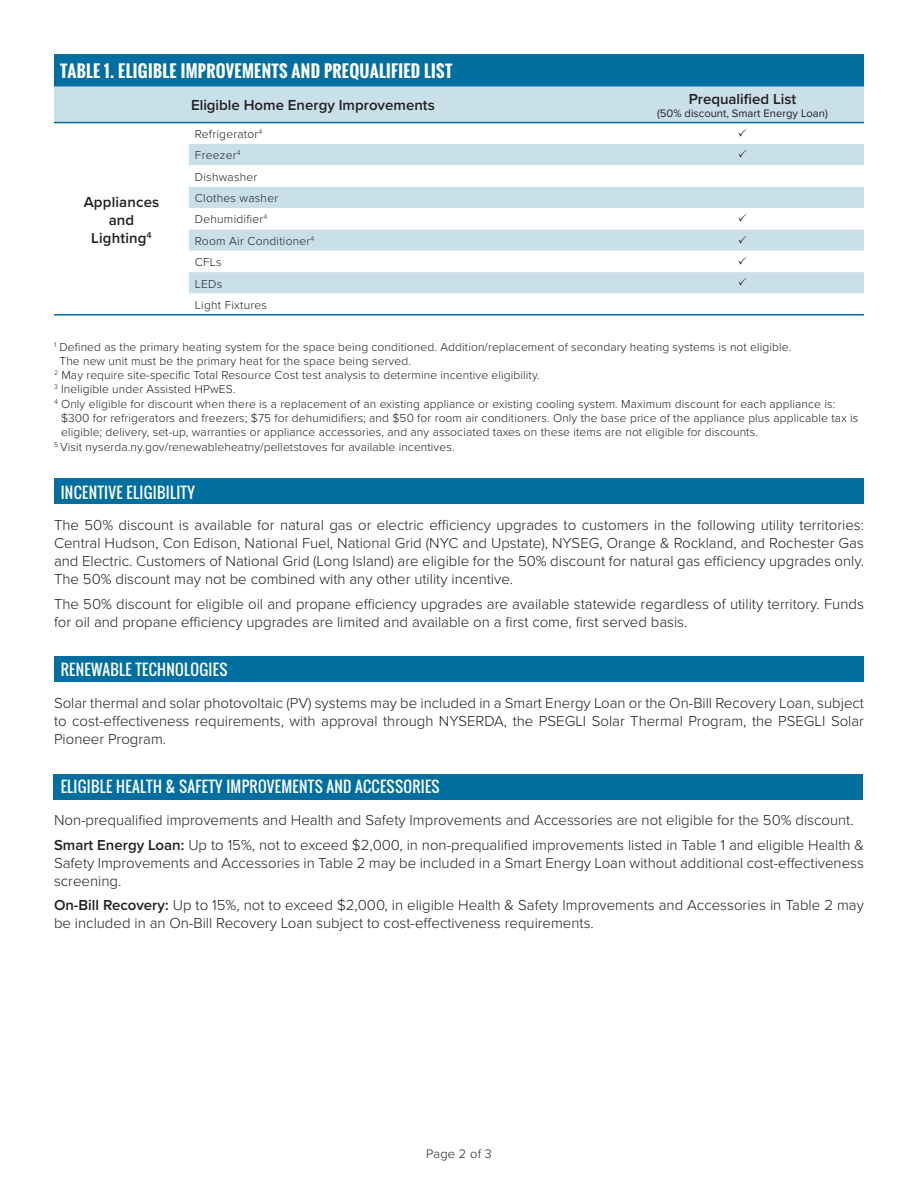
<style>
.page{position:relative;width:918px;height:1188px;background:#fff}
.page>*{position:absolute;margin:0;border:0;box-sizing:border-box;transform-origin:0 0}
.t1{font:700 16.5px "Oswald";letter-spacing:.02em;color:#fff}
.t2{font:300 15px/18px "Proxima Nova";color:#231f20;text-align:justify}
.t3{font:15px "Oswald";letter-spacing:.02em;color:#fff}
.t4{font:600 15px "Proxima Nova";color:#231f20}
.t5{font:300 12.75px "Proxima Nova";letter-spacing:.02em;color:#231f20}
.t6{font:300 12px/14.2px "Proxima Nova";letter-spacing:.01em;color:#231f20}
.t7{font:11.25px "Proxima Nova";color:#231f20}
.s1{font-weight:600}
</style>
<div class="page">
<div style="left:54px;top:478px;width:810px;height:26px;background:#006fa0"></div>
<div style="left:54px;top:656px;width:810px;height:26px;background:#006fa0"></div>
<div style="left:53px;top:774px;width:810px;height:26px;background:#006fa0"></div>
<div style="left:54px;top:55px;width:810px;height:31px;background:#006fa0"></div>
<div style="left:54px;top:86px;width:810px;height:36px;background:#c9e0ea"></div>
<svg style="left:189px;top:123px;width:675px;height:171px"></svg>
<hr style="left:54px;top:54px;width:135px;height:2px;background:#006fa0">
<hr style="left:189px;top:54px;width:432px;height:2px;background:#006fa0">
<hr style="left:621px;top:54px;width:243px;height:2px;background:#006fa0">
<hr style="left:54px;top:122px;width:135px;height:1px;background:#006fa0">
<hr style="left:189px;top:122px;width:432px;height:1px;background:#006fa0">
<hr style="left:621px;top:122px;width:243px;height:1px;background:#006fa0">
<hr style="left:54px;top:314px;width:135px;height:2px;background:#006fa0">
<hr style="left:189px;top:314px;width:432px;height:2px;background:#006fa0">
<hr style="left:621px;top:314px;width:243px;height:2px;background:#006fa0">
<svg style="left:739px;top:128px;width:8px;height:8px"></svg>
<svg style="left:739px;top:150px;width:8px;height:8px"></svg>
<svg style="left:739px;top:214px;width:8px;height:8px"></svg>
<svg style="left:739px;top:235px;width:8px;height:8px"></svg>
<svg style="left:739px;top:257px;width:8px;height:7px"></svg>
<svg style="left:739px;top:278px;width:8px;height:8px"></svg>
<p class="t1" style="left:60px;top:59px;width:394px">TABLE 1. ELIGIBLE IMPROVEMENTS AND PREQUALIFIED LIST</p>
<p class="t4" style="left:191px;top:94px;width:245px">Eligible Home Energy Improvements</p>
<p class="t4" style="left:689px;top:88px;width:109px">Prequalified List</p>
<p class="t7" style="left:657px;top:107px;width:172px">(50% discount, Smart Energy Loan)</p>
<p class="t6" style="left:195px;top:126px;width:69px">Refrigerator<sup>4</sup></p>
<p class="t6" style="left:195px;top:148px;width:47px">Freezer<sup>4</sup></p>
<p class="t6" style="left:195px;top:169px;width:64px">Dishwasher</p>
<p class="t6" style="left:195px;top:190px;width:85px">Clothes washer</p>
<p class="t6" style="left:195px;top:212px;width:74px">Dehumidifier<sup>4</sup></p>
<p class="t6" style="left:195px;top:233px;width:121px">Room Air Conditioner<sup>4</sup></p>
<p class="t6" style="left:195px;top:254px;width:28px">CFLs</p>
<p class="t6" style="left:195px;top:276px;width:29px">LEDs</p>
<p class="t6" style="left:195px;top:297px;width:74px">Light Fixtures</p>
<p class="t6" style="left:59px;top:339px;width:733px;text-indent:-5px"><sup>1</sup> Defined as the primary heating system for the space being conditioned. Addition/replacement of secondary heating systems is not eligible.<br>The new unit must be the primary heat for the space being served.</p>
<p class="t6" style="left:54px;top:367px;width:487px"><sup>2</sup> May require site-specific Total Resource Cost test analysis to determine incentive eligibility.</p>
<p class="t6" style="left:54px;top:382px;width:183px"><sup>3</sup> Ineligible under Assisted HPwES.</p>
<p class="t6" style="left:61px;top:396px;width:799px;text-indent:-7px"><sup>4</sup> Only eligible for discount when there is a replacement of an existing appliance or existing cooling system. Maximum discount for each appliance is: $300 for refrigerators and freezers; $75 for dehumidifiers; and $50 for room air conditioners. Only the base price of the appliance plus applicable tax is eligible; delivery, set-up, warranties or appliance accessories, and any associated taxes on these items are not eligible for discounts.</p>
<p class="t6" style="left:54px;top:439px;width:402px"><sup>5</sup> Visit nyserda.ny.gov/renewableheatny/pelletstoves for available incentives.</p>
<p class="t3" style="left:61px;top:481px;width:136px">INCENTIVE ELIGIBILITY</p>
<p class="t2" style="left:54px;top:515px;width:812px">The 50% discount is available for natural gas or electric efficiency upgrades to customers in the following utility territories:<br>Central Hudson, Con Edison, National Fuel, National Grid (NYC and Upstate), NYSEG, Orange &amp; Rockland, and Rochester Gas and Electric. Customers of National Grid (Long Island) are eligible for the 50% discount for natural gas efficiency upgrades only.<br>The 50% discount may not be combined with any other utility incentive.</p>
<p class="t2" style="left:54px;top:594px;width:811px">The 50% discount for eligible oil and propane efficiency upgrades are available statewide regardless of utility territory. Funds for oil and propane efficiency upgrades are limited and available on a first come, first served basis.</p>
<p class="t3" style="left:61px;top:659px;width:168px">RENEWABLE TECHNOLOGIES</p>
<p class="t2" style="left:54px;top:693px;width:812px">Solar thermal and solar photovoltaic (PV) systems may be included in a Smart Energy Loan or the On-Bill Recovery Loan, subject to cost-effectiveness requirements, with approval through NYSERDA, the PSEGLI Solar Thermal Program, the PSEGLI Solar Pioneer Program.</p>
<p class="t3" style="left:61px;top:776px;width:381px">ELIGIBLE HEALTH &amp; SAFETY IMPROVEMENTS AND ACCESSORIES</p>
<p class="t2" style="left:54px;top:810px;width:801px">Non-prequalified improvements and Health and Safety Improvements and Accessories are not eligible for the 50% discount.</p>
<p class="t2" style="left:54px;top:835px;width:812px"><span class="s1">Smart Energy Loan:</span> Up to 15%, not to exceed $2,000, in non-prequalified improvements listed in Table 1 and eligible Health &amp; Safety Improvements and Accessories in Table 2 may be included in a Smart Energy Loan without additional cost-effectiveness screening.</p>
<p class="t2" style="left:54px;top:896px;width:811px"><span class="s1">On-Bill Recovery:</span> Up to 15%, not to exceed $2,000, in eligible Health &amp; Safety Improvements and Accessories in Table 2 may be included in an On-Bill Recovery Loan subject to cost-effectiveness requirements.</p>
<p class="t4" style="left:84px;top:190px;width:77px">Appliances</p>
<p class="t4" style="left:109px;top:208px;width:27px">and</p>
<p class="t4" style="left:91px;top:226px;width:62px">Lighting<sup>4</sup></p>
<p class="t5" style="left:426px;top:1144px;width:67px">Page 2 of 3</p>
</div>
